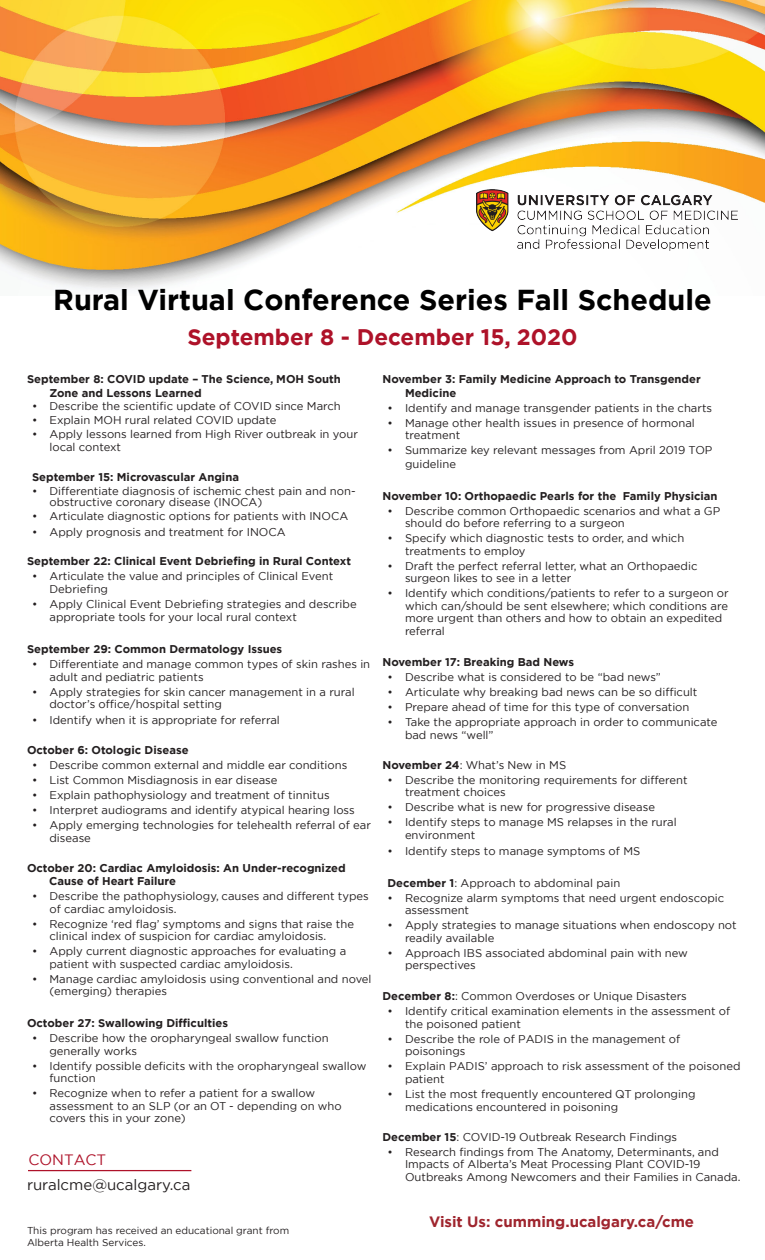
<style>
.page{position:relative;width:765px;height:1260px;background:#fff}
.page>*{position:absolute;margin:0;border:0;box-sizing:border-box;transform-origin:0 0}
.t1{font:700 28.75px "Gotham";color:#000}
.t2{font:700 22.5px "Gotham";color:#ae1229}
.t3{font:700 15px "Gotham";color:#9f252e}
.t4{font:15px "Gotham";color:#231f20}
.t5{font:15px "Gotham";color:#ae1229}
.t6{font:11.25px/12.5px "Gotham";color:#231f20}
.t7{font:700 11.25px/13.5px "Gotham";color:#231f20}
.t8{font:10px/12px "Gotham";color:#231f20}
.s1{font-weight:700}
</style>
<div class="page">
<img style="left:0;top:0;width:765px;height:290px">
<img style="left:477px;top:189px;width:261px;height:61px">
<hr style="left:28px;top:1170px;width:163px;height:1px;background:#ae1229">
<p class="t1" style="left:53px;top:281px;width:660px">Rural Virtual Conference Series Fall Schedule</p>
<p class="t2" style="left:187px;top:322px;width:392px">September 8 - December 15, 2020</p>
<p class="t7" style="left:49px;top:372px;width:293px;text-indent:-22px">September 8: COVID update – The Science, MOH South<br>Zone and Lessons Learned</p>
<p class="t6" style="left:32px;top:400px;width:310px">• Describe the scientific update of COVID since March</p>
<p class="t6" style="left:32px;top:414px;width:246px">• Explain MOH rural related COVID update</p>
<p class="t6" style="left:49px;top:427px;width:310px;line-height:13.5px;text-indent:-17px">• Apply lessons learned from High River outbreak in your local context</p>
<p class="t7" style="left:32px;top:470px;width:209px">September 15: Microvascular Angina</p>
<p class="t6" style="left:49px;top:485px;width:308px;line-height:11.2px;text-indent:-17px">• Differentiate diagnosis of ischemic chest pain and non&shy;obstructive coronary disease (INOCA)</p>
<p class="t6" style="left:32px;top:509px;width:318px">• Articulate diagnostic options for patients with INOCA</p>
<p class="t6" style="left:32px;top:525px;width:255px">• Apply prognosis and treatment for INOCA</p>
<p class="t7" style="left:27px;top:554px;width:326px">September 22: Clinical Event Debriefing in Rural Context</p>
<p class="t6" style="left:49px;top:570px;width:285px;text-indent:-17px">• Articulate the value and principles of Clinical Event<br>Debriefing</p>
<p class="t6" style="left:49px;top:597px;width:309px;line-height:13.5px;text-indent:-17px">• Apply Clinical Event Debriefing strategies and describe appropriate tools for your local rural context</p>
<p class="t7" style="left:27px;top:642px;width:257px">September 29: Common Dermatology Issues</p>
<p class="t6" style="left:49px;top:658px;width:322px;text-indent:-17px">• Differentiate and manage common types of skin rashes in adult and pediatric patients</p>
<p class="t6" style="left:49px;top:685px;width:307px;text-indent:-17px">• Apply strategies for skin cancer management in a rural doctor’s office/hospital setting</p>
<p class="t6" style="left:32px;top:714px;width:249px">• Identify when it is appropriate for referral</p>
<p class="t7" style="left:27px;top:743px;width:163px">October 6: Otologic Disease</p>
<p class="t6" style="left:32px;top:758px;width:317px">• Describe common external and middle ear conditions</p>
<p class="t6" style="left:32px;top:773px;width:247px">• List Common Misdiagnosis in ear disease</p>
<p class="t6" style="left:32px;top:788px;width:299px">• Explain pathophysiology and treatment of tinnitus</p>
<p class="t6" style="left:32px;top:803px;width:324px">• Interpret audiograms and identify atypical hearing loss</p>
<p class="t6" style="left:49px;top:818px;width:323px;line-height:13.5px;text-indent:-17px">• Apply emerging technologies for telehealth referral of ear disease</p>
<p class="t7" style="left:49px;top:861px;width:298px;text-indent:-22px">October 20: Cardiac Amyloidosis: An Under-recognized<br>Cause of Heart Failure</p>
<p class="t6" style="left:49px;top:890px;width:321px;text-indent:-17px">• Describe the pathophysiology, causes and different types of cardiac amyloidosis.</p>
<p class="t6" style="left:49px;top:917px;width:306px;text-indent:-17px">• Recognize ‘red flag’ symptoms and signs that raise the clinical index of suspicion for cardiac amyloidosis.</p>
<p class="t6" style="left:49px;top:945px;width:298px;text-indent:-17px">• Apply current diagnostic approaches for evaluating a patient with suspected cardiac amyloidosis.</p>
<p class="t6" style="left:49px;top:972px;width:324px;text-indent:-17px">• Manage cardiac amyloidosis using conventional and novel (emerging) therapies</p>
<p class="t7" style="left:27px;top:1016px;width:203px">October 27: Swallowing Difficulties</p>
<p class="t6" style="left:49px;top:1032px;width:281px;text-indent:-17px">• Describe how the oropharyngeal swallow function generally works</p>
<p class="t6" style="left:49px;top:1059px;width:318px;text-indent:-17px">• Identify possible deficits with the oropharyngeal swallow function</p>
<p class="t6" style="left:49px;top:1087px;width:294px;text-indent:-17px">• Recognize when to refer a patient for a swallow assessment to an SLP (or an OT - depending on who covers this in your zone)</p>
<p class="t5" style="left:28px;top:1151px;width:80px">CONTACT</p>
<p class="t4" style="left:27px;top:1175px;width:165px">ruralcme@ucalgary.ca</p>
<p class="t8" style="left:27px;top:1224px;width:264px">This program has received an educational grant from<br>Alberta Health Services.</p>
<p class="t7" style="left:405px;top:372px;width:297px;text-indent:-22px">November 3: Family Medicine Approach to Transgender<br>Medicine</p>
<p class="t6" style="left:388px;top:401px;width:326px">• Identify and manage transgender patients in the charts</p>
<p class="t6" style="left:405px;top:416px;width:291px;text-indent:-18px">• Manage other health issues in presence of hormonal treatment</p>
<p class="t6" style="left:405px;top:443px;width:309px;line-height:13.5px;text-indent:-18px">• Summarize key relevant messages from April 2019 TOP guideline</p>
<p class="t7" style="left:382px;top:489px;width:337px">November 10: Orthopaedic Pearls for the Family Physician</p>
<p class="t6" style="left:405px;top:504px;width:317px;text-indent:-18px">• Describe common Orthopaedic scenarios and what a GP should do before referring to a surgeon</p>
<p class="t6" style="left:405px;top:532px;width:281px;text-indent:-18px">• Specify which diagnostic tests to order, and which treatments to employ</p>
<p class="t6" style="left:405px;top:559px;width:294px;text-indent:-18px">• Draft the perfect referral letter, what an Orthopaedic surgeon likes to see in a letter</p>
<p class="t6" style="left:405px;top:587px;width:325px;text-indent:-18px">• Identify which conditions/patients to refer to a surgeon or which can/should be sent elsewhere; which conditions are more urgent than others and how to obtain an expedited referral</p>
<p class="t7" style="left:382px;top:655px;width:193px">November 17: Breaking Bad News</p>
<p class="t6" style="left:388px;top:670px;width:275px">• Describe what is considered to be “bad news”</p>
<p class="t6" style="left:388px;top:685px;width:311px">• Articulate why breaking bad news can be so difficult</p>
<p class="t6" style="left:388px;top:700px;width:304px">• Prepare ahead of time for this type of conversation</p>
<p class="t6" style="left:405px;top:715px;width:314px;line-height:13.5px;text-indent:-18px">• Take the appropriate approach in order to communicate bad news “well”</p>
<p class="t6" style="left:382px;top:758px;width:185px"><span class="s1">November 24</span>: What’s New in MS</p>
<p class="t6" style="left:405px;top:773px;width:284px;text-indent:-18px">• Describe the monitoring requirements for different treatment choices</p>
<p class="t6" style="left:388px;top:801px;width:269px">• Describe what is new for progressive disease</p>
<p class="t6" style="left:405px;top:816px;width:273px;text-indent:-18px">• Identify steps to manage MS relapses in the rural environment</p>
<p class="t6" style="left:388px;top:844px;width:254px">• Identify steps to manage symptoms of MS</p>
<p class="t6" style="left:388px;top:876px;width:234px"><span class="s1">December 1</span>: Approach to abdominal pain</p>
<p class="t6" style="left:405px;top:891px;width:321px;text-indent:-18px">• Recognize alarm symptoms that need urgent endoscopic assessment</p>
<p class="t6" style="left:405px;top:919px;width:333px;text-indent:-18px">• Apply strategies to manage situations when endoscopy not readily available</p>
<p class="t6" style="left:405px;top:946px;width:284px;text-indent:-18px">• Approach IBS associated abdominal pain with new perspectives</p>
<p class="t6" style="left:382px;top:990px;width:306px"><span class="s1">December 8:</span>: Common Overdoses or Unique Disasters</p>
<p class="t6" style="left:405px;top:1005px;width:327px;text-indent:-18px">• Identify critical examination elements in the assessment of the poisoned patient</p>
<p class="t6" style="left:405px;top:1032px;width:277px;text-indent:-18px">• Describe the role of PADIS in the management of poisonings</p>
<p class="t6" style="left:405px;top:1060px;width:337px;text-indent:-18px">• Explain PADIS’ approach to risk assessment of the poisoned patient</p>
<p class="t6" style="left:405px;top:1087px;width:292px;line-height:13.5px;text-indent:-18px">• List the most frequently encountered QT prolonging medications encountered in poisoning</p>
<p class="t6" style="left:382px;top:1130px;width:296px"><span class="s1">December 15</span>: COVID-19 Outbreak Research Findings</p>
<p class="t6" style="left:405px;top:1145px;width:337px;text-indent:-18px">• Research findings from The Anatomy, Determinants, and<br>Impacts of Alberta’s Meat Processing Plant COVID-19<br>Outbreaks Among Newcomers and their Families in Canada.</p>
<p class="t3" style="left:429px;top:1212px;width:267px">Visit Us: cumming.ucalgary.ca/cme</p>
</div>
